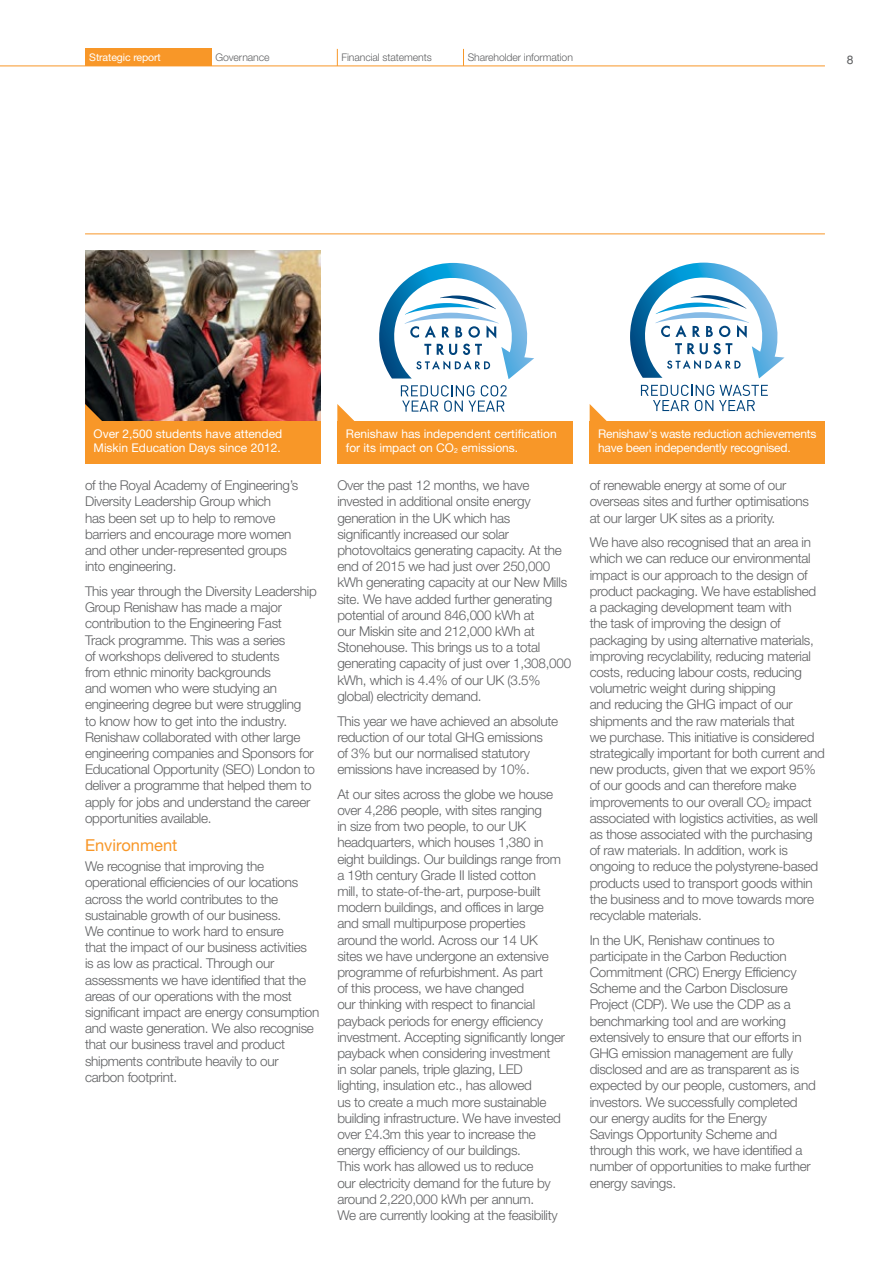
<style>
.page{position:relative;width:893px;height:1263px;background:#fff}
.page>*{position:absolute;margin:0;border:0;box-sizing:border-box;transform-origin:0 0}
.t1{font:16.5px "Helvetica Neue LT Std";color:#f89728}
.t2{font:300 13.5px/16.2px "Helvetica Neue LT Std";letter-spacing:-.02em;color:#5f6062}
.t3{font:12px/14.2px "Helvetica Neue LT Std";color:#fff}
.t4{font:12px/14.2px "Helvetica Neue LT Std";letter-spacing:-.02em;color:#fff}
.t5{font:12px "Helvetica";color:#5f6062}
.t6{font:300 10.5px "Helvetica Neue LT Std";letter-spacing:-.01em;color:#5f6062}
.t7{font:10.5px "Helvetica Neue LT Std";letter-spacing:-.01em;color:#fff}
</style>
<div class="page">
<img style="left:85px;top:251px;width:235px;height:170px">
<div style="left:85px;top:421px;width:235px;height:42px;background:#f89728"></div>
<svg style="left:85px;top:404px;width:17px;height:17px"></svg>
<svg style="left:630px;top:263px;width:154px;height:115px"></svg>
<svg style="left:641px;top:385px;width:127px;height:26px"></svg>
<svg style="left:379px;top:263px;width:155px;height:116px"></svg>
<svg style="left:401px;top:385px;width:106px;height:27px"></svg>
<div style="left:590px;top:421px;width:235px;height:42px;background:#f89728"></div>
<svg style="left:590px;top:404px;width:17px;height:17px"></svg>
<div style="left:337px;top:421px;width:236px;height:42px;background:#f89728"></div>
<svg style="left:337px;top:404px;width:17px;height:17px"></svg>
<div style="left:85px;top:49px;width:126px;height:17px;background:#f89728"></div>
<hr style="left:0;top:66px;width:825px;height:1px;background:#f89728">
<svg style="left:337px;top:49px;width:1px;height:17px"></svg>
<svg style="left:463px;top:49px;width:1px;height:17px"></svg>
<hr style="left:85px;top:233px;width:740px;height:1px;background:#f89728">
<p class="t7" style="left:89px;top:51px;width:73px">Strategic report</p>
<p class="t6" style="left:215px;top:51px;width:56px">Governance</p>
<p class="t6" style="left:342px;top:51px;width:92px">Financial statements</p>
<p class="t6" style="left:468px;top:51px;width:107px">Shareholder information</p>
<p class="t5" style="left:847px;top:52px;width:8px">8</p>
<p class="t3" style="left:94px;top:426px;width:190px">Over 2,500 students have attended<br>Miskin Education Days since 2012.</p>
<p class="t4" style="left:598px;top:426px;width:220px">Renishaw's waste reduction achievements have been independently recognised.</p>
<p class="t3" style="left:346px;top:426px;width:212px">Renishaw has independent certification for its impact on CO<sub>2</sub> emissions.</p>
<p class="t2" style="left:85px;top:477px;width:215px">of the Royal Academy of Engineering’s<br>Diversity Leadership Group which<br>has been set up to help to remove barriers and encourage more women and other under-represented groups into engineering.</p>
<p class="t2" style="left:85px;top:583px;width:233px">This year through the Diversity Leadership Group Renishaw has made a major contribution to the Engineering Fast<br>Track programme. This was a series<br>of workshops delivered to students<br>from ethnic minority backgrounds<br>and women who were studying an engineering degree but were struggling<br>to know how to get into the industry.<br>Renishaw collaborated with other large engineering companies and Sponsors for Educational Opportunity (SEO) London to deliver a programme that helped them to apply for jobs and understand the career opportunities available.</p>
<p class="t1" style="left:85px;top:835px;width:94px">Environment</p>
<p class="t2" style="left:85px;top:858px;width:236px">We recognise that improving the operational efficiencies of our locations across the world contributes to the sustainable growth of our business.<br>We continue to work hard to ensure<br>that the impact of our business activities<br>is as low as practical. Through our assessments we have identified that the areas of our operations with the most significant impact are energy consumption and waste generation. We also recognise that our business travel and product shipments contribute heavily to our carbon footprint.</p>
<p class="t2" style="left:337px;top:477px;width:235px">Over the past 12 months, we have invested in additional onsite energy generation in the UK which has significantly increased our solar photovoltaics generating capacity. At the end of 2015 we had just over 250,000 kWh generating capacity at our New Mills site. We have added further generating potential of around 846,000 kWh at<br>our Miskin site and 212,000 kWh at Stonehouse. This brings us to a total generating capacity of just over 1,308,000 kWh, which is 4.4% of our UK (3.5% global) electricity demand.</p>
<p class="t2" style="left:337px;top:712px;width:222px">This year we have achieved an absolute reduction of our total GHG emissions<br>of 3% but our normalised statutory emissions have increased by 10%.</p>
<p class="t2" style="left:337px;top:786px;width:229px">At our sites across the globe we house over 4,286 people, with sites ranging<br>in size from two people, to our UK headquarters, which houses 1,380 in eight buildings. Our buildings range from a 19th century Grade II listed cotton<br>mill, to state-of-the-art, purpose-built modern buildings, and offices in large and small multipurpose properties around the world. Across our 14 UK sites we have undergone an extensive programme of refurbishment. As part<br>of this process, we have changed<br>our thinking with respect to financial payback periods for energy efficiency investment. Accepting significantly longer payback when considering investment<br>in solar panels, triple glazing, LED lighting, insulation etc., has allowed<br>us to create a much more sustainable building infrastructure. We have invested over £4.3m this year to increase the energy efficiency of our buildings.<br>This work has allowed us to reduce<br>our electricity demand for the future by around 2,220,000 kWh per annum.<br>We are currently looking at the feasibility</p>
<p class="t2" style="left:590px;top:477px;width:221px">of renewable energy at some of our overseas sites and further optimisations at our larger UK sites as a priority.</p>
<p class="t2" style="left:590px;top:534px;width:237px">We have also recognised that an area in which we can reduce our environmental impact is our approach to the design of product packaging. We have established a packaging development team with<br>the task of improving the design of packaging by using alternative materials, improving recyclability, reducing material costs, reducing labour costs, reducing volumetric weight during shipping<br>and reducing the GHG impact of our shipments and the raw materials that<br>we purchase. This initiative is considered strategically important for both current and new products, given that we export 95% of our goods and can therefore make improvements to our overall CO<sub>2</sub> impact associated with logistics activities, as well as those associated with the purchasing of raw materials. In addition, work is ongoing to reduce the polystyrene-based products used to transport goods within the business and to move towards more recyclable materials.</p>
<p class="t2" style="left:590px;top:931px;width:228px">In the UK, Renishaw continues to participate in the Carbon Reduction Commitment (CRC) Energy Efficiency Scheme and the Carbon Disclosure Project (CDP). We use the CDP as a benchmarking tool and are working extensively to ensure that our efforts in GHG emission management are fully disclosed and are as transparent as is expected by our people, customers, and investors. We successfully completed our energy audits for the Energy<br>Savings Opportunity Scheme and through this work, we have identified a number of opportunities to make further energy savings.</p>
</div>
